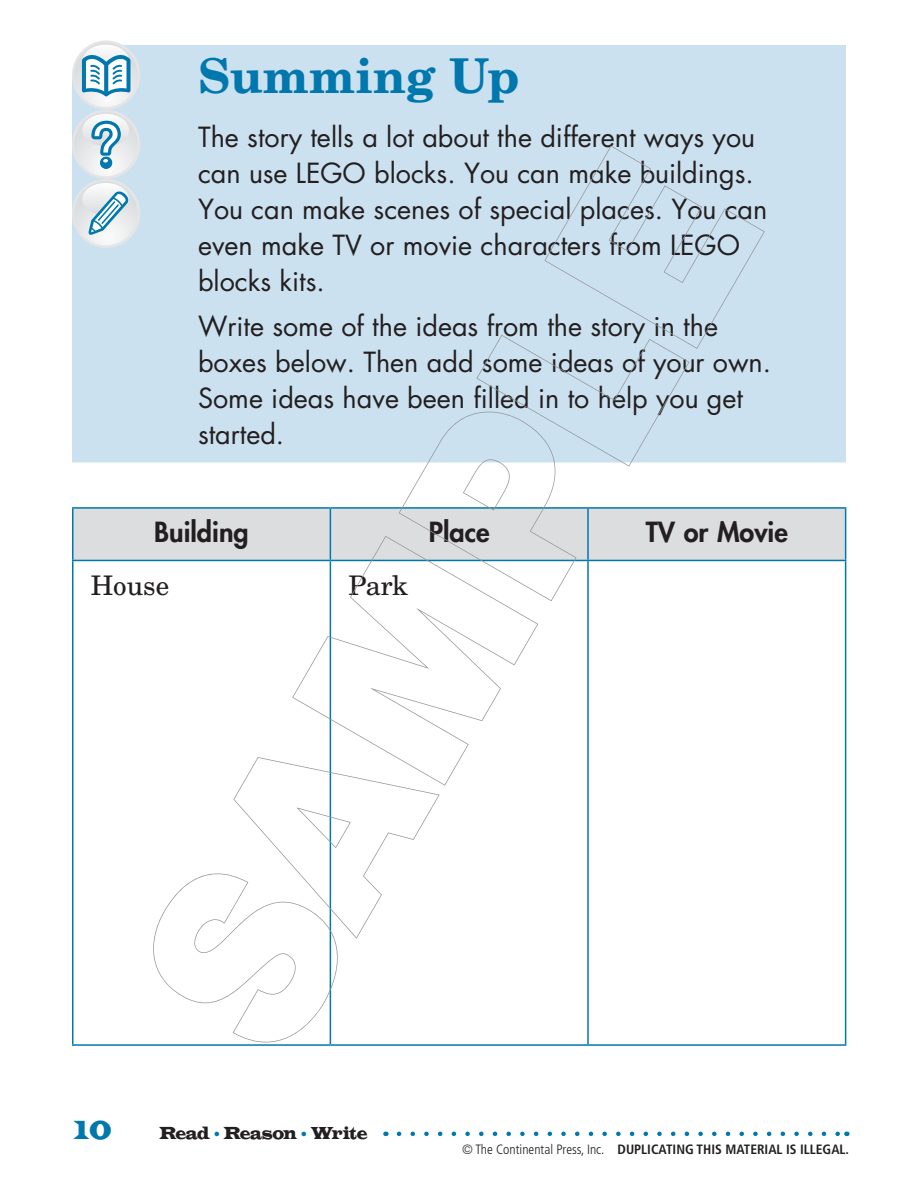
<style>
.page{position:relative;width:918px;height:1188px;background:#fff}
.page>*{position:absolute;margin:0;border:0;box-sizing:border-box;transform-origin:0 0}
.Page_title{font:700 48px "Century Sch L";color:#0078ae}
.Direction{font:27px/36px "CP Futura";color:#231f20}
.Table_text{font:800 27px "CP Futura";color:#231f20}
.Table_text-2{font:27px "Century Sch L Roma";color:#231f20}
.t1{font:27px "Indubitably";color:#0078ae}
.t2{font:18px "Indubitably";letter-spacing:-.015em;color:#231f20}
.t3{font:700 condensed 13.5px "Frutiger";color:#231f20}
.s1{font-size:12px;color:#0078ae}
.s2{font-weight:300}
</style>
<div class="page">
<svg style="left:399px;top:1132px;width:441px;height:4px"></svg>
<div style="left:72px;top:45px;width:774px;height:418px;background:#cce1f0"></div>
<div style="left:72px;top:40px;width:68px;height:70px;background:#e4e5e7;border-radius:50%"></div>
<svg style="left:74px;top:43px;width:64px;height:64px"></svg>
<svg style="left:82px;top:45px;width:49px;height:51px"></svg>
<div style="left:72px;top:110px;width:68px;height:69px;background:#e4e5e7;border-radius:50%"></div>
<div style="left:74px;top:112px;width:64px;height:64px;background:#e0e1e3;border-radius:32px"></div>
<div style="left:72px;top:179px;width:68px;height:69px;background:#e4e5e7;border-radius:50%"></div>
<svg style="left:74px;top:181px;width:64px;height:64px"></svg>
<svg style="left:82px;top:114px;width:50px;height:122px"></svg>
<hr style="left:72px;top:507px;width:258px;height:2px;background:#0078ae">
<hr style="left:72px;top:509px;width:2px;height:51px;background:#0078ae">
<hr style="left:72px;top:560px;width:258px;height:1px;background:#0078ae">
<hr style="left:72px;top:561px;width:2px;height:483px;background:#0078ae">
<hr style="left:330px;top:561px;width:1px;height:483px;background:#0078ae">
<hr style="left:587px;top:561px;width:2px;height:483px;background:#0078ae">
<hr style="left:845px;top:561px;width:1px;height:483px;background:#0078ae">
<hr style="left:72px;top:1044px;width:258px;height:2px;background:#0078ae">
<hr style="left:330px;top:1044px;width:258px;height:2px;background:#0078ae">
<hr style="left:588px;top:1044px;width:258px;height:2px;background:#0078ae">
<svg style="left:153px;top:757px;width:287px;height:285px"></svg>
<svg style="left:292px;top:601px;width:246px;height:185px"></svg>
<svg style="left:73px;top:335px;width:773px;height:266px"></svg>
<div style="left:544px;top:146px;width:221px;height:203px;background:#cce1f0"></div>
<p class="Page_title" style="left:198px;top:46px;width:323px">Summing Up</p>
<p class="Direction" style="left:198px;top:119px;width:571px">The story tells a lot about the different ways you can use LEGO blocks. You can make buildings.<br>You can make scenes of special places. You can even make TV or movie characters from LEGO blocks kits.</p>
<p class="Direction" style="left:198px;top:308px;width:575px">Write some of the ideas from the story in the boxes below. Then add some ideas of your own.<br>Some ideas have been filled in to help you get started.</p>
<p class="Table_text" style="left:154px;top:515px;width:96px">Building</p>
<p class="Table_text" style="left:429px;top:515px;width:62px">Place</p>
<p class="Table_text" style="left:646px;top:515px;width:144px">TV or Movie</p>
<p class="Table_text-2" style="left:91px;top:569px;width:80px">House</p>
<p class="Table_text-2" style="left:348px;top:569px;width:61px">Park</p>
<p class="t1" style="left:74px;top:1114px;width:40px">10</p>
<p class="t2" style="left:159px;top:1123px;width:210px">Read <span class="s1">•</span> Reason <span class="s1">•</span> Write</p>
<p class="t3" style="left:462px;top:1141px;width:388px"><span class="s2">© The Continental Press, Inc.</span> DUPLICATING THIS MATERIAL IS ILLEGAL.</p>
</div>
